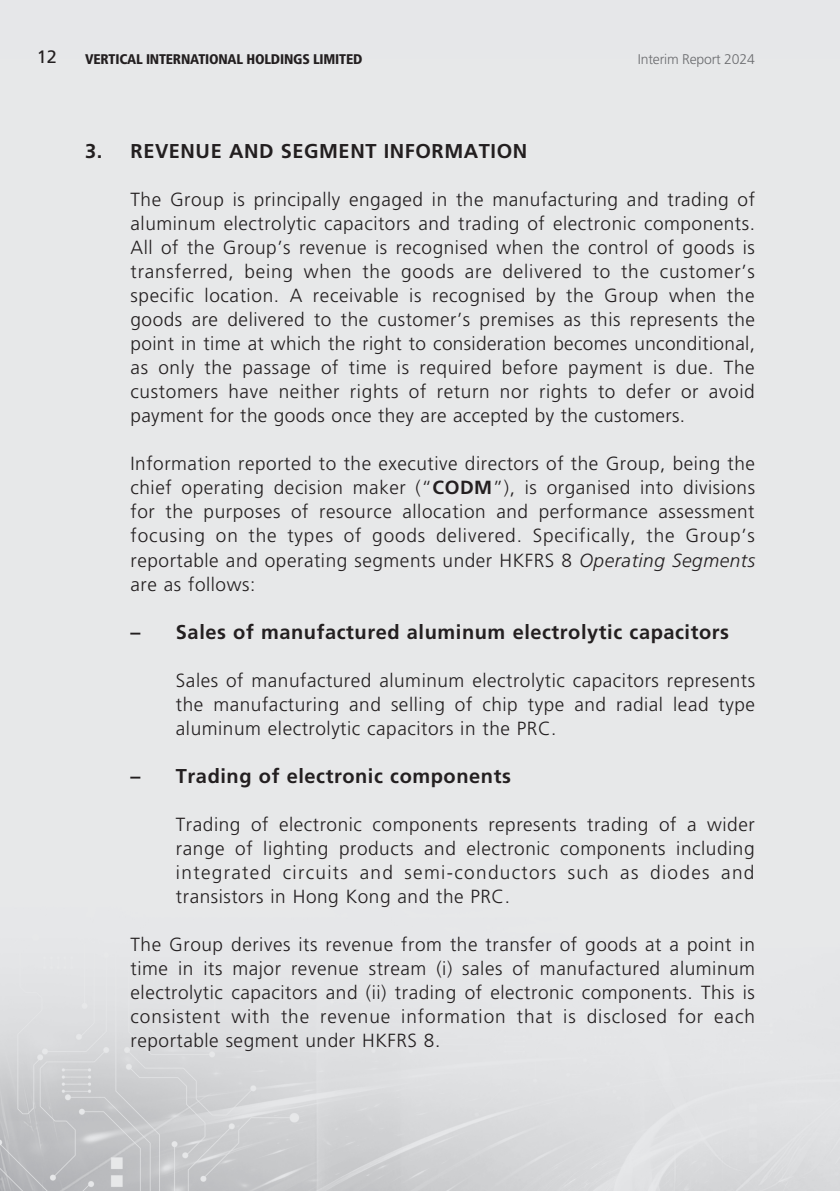
<style>
.page{position:relative;width:840px;height:1191px;background:#fff}
.page>*{position:absolute;margin:0;border:0;box-sizing:border-box;transform-origin:0 0}
.t1{font:700 20px "Frutiger LT Std";letter-spacing:.03em;color:#231f20}
.t2{font:300 19px/24px "Frutiger LT Std";letter-spacing:.03em;color:#231f20;text-align:justify}
.t3{font:18px "Frutiger LT Std";color:#231f20}
.t4{font:900 condensed 14px "Frutiger LT Std";letter-spacing:-.015em;color:#231f20}
.t5{font:300 14px "Frutiger LT Std";letter-spacing:-.015em;color:#6c6d70}
.s1{font-weight:700}
.s2{font-style:italic}
</style>
<div class="page">
<div style="left:0;top:0;width:839px;height:1191px;background:#e6e7e9"></div>
<img style="left:0;top:1028px;width:839px;height:163px">
<p class="t3" style="left:37px;top:46px;width:21px">12</p>
<p class="t4" style="left:85px;top:50px;width:278px">VERTICAL INTERNATIONAL HOLDINGS LIMITED</p>
<p class="t5" style="left:637px;top:51px;width:118px">Interim Report 2024</p>
<p class="t1" style="left:85px;top:140px;width:443px">3. REVENUE AND SEGMENT INFORMATION</p>
<p class="t2" style="left:130px;top:188px;width:625px">The Group is principally engaged in the manufacturing and trading of aluminum electrolytic capacitors and trading of electronic components.<br>All of the Group’s revenue is recognised when the control of goods is transferred, being when the goods are delivered to the customer’s specific location. A receivable is recognised by the Group when the goods are delivered to the customer’s premises as this represents the point in time at which the right to consideration becomes unconditional, as only the passage of time is required before payment is due. The customers have neither rights of return nor rights to defer or avoid payment for the goods once they are accepted by the customers.</p>
<p class="t2" style="left:130px;top:452px;width:625px">Information reported to the executive directors of the Group, being the chief operating decision maker (“<span class="s1">CODM</span>”), is organised into divisions for the purposes of resource allocation and performance assessment focusing on the types of goods delivered. Specifically, the Group’s reportable and operating segments under HKFRS 8 <span class="s2">Operating Segments </span>are as follows:</p>
<p class="t1" style="left:130px;top:620px;width:599px">– Sales of manufactured aluminum electrolytic capacitors</p>
<p class="t2" style="left:176px;top:668px;width:580px">Sales of manufactured aluminum electrolytic capacitors represents the manufacturing and selling of chip type and radial lead type aluminum electrolytic capacitors in the PRC.</p>
<p class="t1" style="left:130px;top:764px;width:381px">– Trading of electronic components</p>
<p class="t2" style="left:176px;top:812px;width:580px">Trading of electronic components represents trading of a wider range of lighting products and electronic components including integrated circuits and semi-conductors such as diodes and transistors in Hong Kong and the PRC.</p>
<p class="t2" style="left:130px;top:932px;width:625px">The Group derives its revenue from the transfer of goods at a point in time in its major revenue stream (i) sales of manufactured aluminum electrolytic capacitors and (ii) trading of electronic components. This is consistent with the revenue information that is disclosed for each reportable segment under HKFRS 8.</p>
</div>
